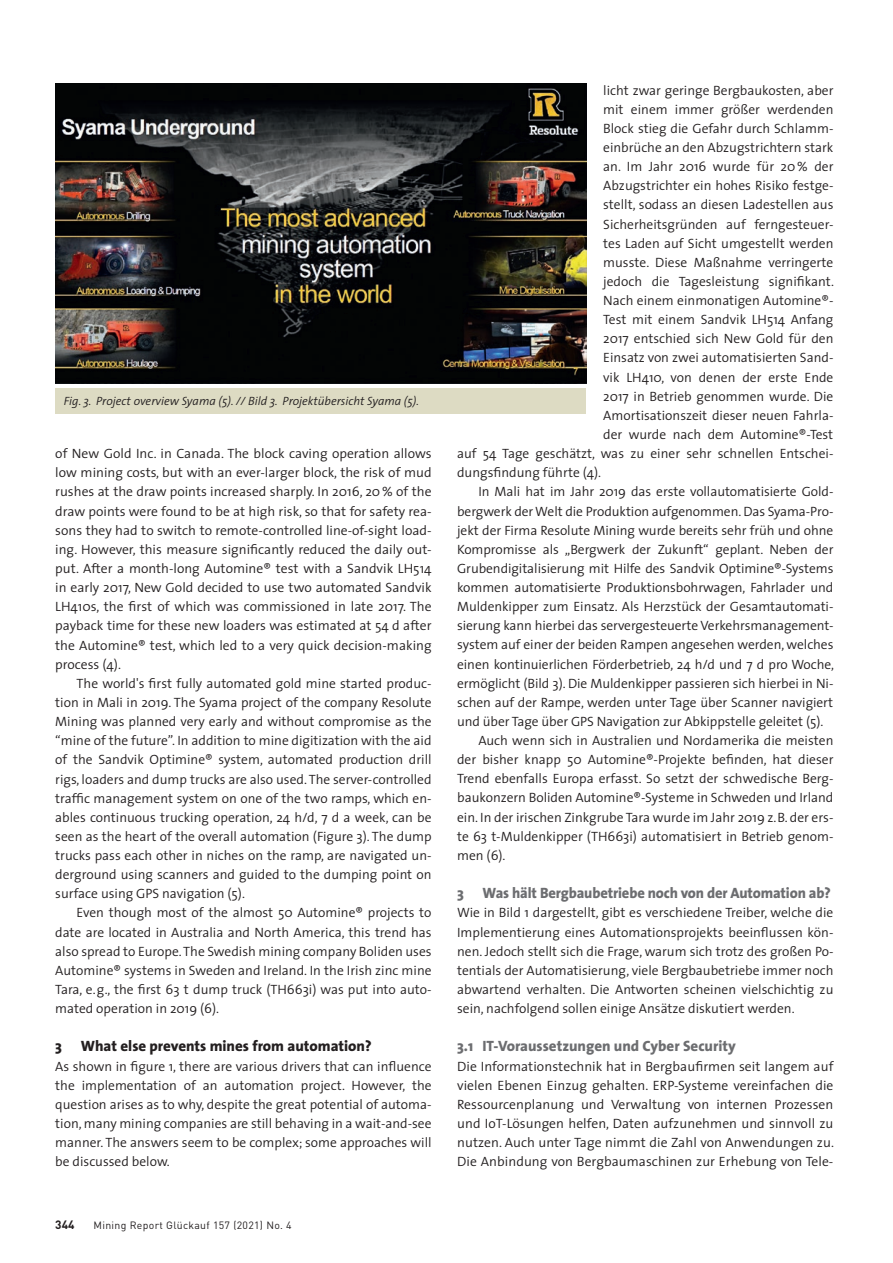
<style>
.page{position:relative;width:893px;height:1263px;background:#fff}
.page>*{position:absolute;margin:0;border:0;box-sizing:border-box;transform-origin:0 0}
.t1{font:800 15px "The Sans";letter-spacing:-.01em;color:#6c6d70}
.t2{font:800 15px "The Sans";color:#231f20}
.t3{font:300 13.5px/19.2px "The Sans";color:#231f20;text-align:justify}
.t4{font:italic 300 12px "The Sans";color:#231f20}
.t5{font:700 12px "DIN";color:#231f20}
.t6{font:10.5px "DIN";letter-spacing:.03em;color:#231f20}
</style>
<div class="page">
<img style="left:55px;top:84px;width:531px;height:300px">
<div style="left:55px;top:388px;width:531px;height:26px;background:#dddbc3"></div>
<p class="t4" style="left:64px;top:391px;width:357px">Fig. 3. Project overview Syama (5). // Bild 3. Projektübersicht Syama (5).</p>
<p class="t3" style="left:55px;top:444px;width:378px">of New Gold Inc. in Canada. The block caving operation allows low mining costs, but with an ever-larger block, the risk of mud rushes at the draw points increased sharply. In 2016, 20% of the draw points were found to be at high risk, so that for safety rea&shy;sons they had to switch to remote-controlled line-of-sight load&shy;ing. However, this measure significantly reduced the daily out&shy;put. After a month-long Automine® test with a Sandvik LH514 in early 2017, New Gold decided to use two automated Sandvik LH410s, the first of which was commissioned in late 2017. The payback time for these new loaders was estimated at 54 d after the Automine® test, which led to a very quick decision-making process (4).</p>
<p class="t3" style="left:55px;top:673px;width:378px;text-indent:21px">The world's first fully automated gold mine started produc&shy;tion in Mali in 2019. The Syama project of the company Resolute Mining was planned very early and without compromise as the “mine of the future”. In addition to mine digitization with the aid of the Sandvik Optimine® system, automated production drill rigs, loaders and dump trucks are also used. The server-controlled traffic management system on one of the two ramps, which en&shy;ables continuous trucking operation, 24 h/d, 7 d a week, can be seen as the heart of the overall automation (Figure 3). The dump trucks pass each other in niches on the ramp, are navigated un&shy;derground using scanners and guided to the dumping point on surface using GPS navigation (5).</p>
<p class="t3" style="left:55px;top:903px;width:378px;text-indent:21px">Even though most of the almost 50 Automine® projects to date are located in Australia and North America, this trend has also spread to Europe. The Swedish mining company Boliden uses Automine® systems in Sweden and Ireland. In the Irish zinc mine Tara, e.g., the first 63 t dump truck (TH663i) was put into auto&shy;mated operation in 2019 (6).</p>
<p class="t2" style="left:55px;top:1034px;width:318px">3 What else prevents mines from automation?</p>
<p class="t3" style="left:55px;top:1056px;width:378px">As shown in figure 1, there are various drivers that can influence the implementation of an automation project. However, the question arises as to why, despite the great potential of automa&shy;tion, many mining companies are still behaving in a wait-and-see manner. The answers seem to be complex; some approaches will be discussed below.</p>
<p class="t5" style="left:55px;top:1217px;width:21px">344</p>
<p class="t6" style="left:94px;top:1218px;width:200px">Mining Report Glückauf 157 (2021) No. 4</p>
<p class="t3" style="left:603px;top:80px;width:232px">licht zwar geringe Bergbaukosten, aber</p>
<p class="t3" style="left:603px;top:99px;width:232px">mit einem immer größer werdenden</p>
<p class="t3" style="left:603px;top:118px;width:232px">Block stieg die Gefahr durch Schlamm-</p>
<p class="t3" style="left:603px;top:137px;width:232px">einbrüche an den Abzugstrichtern stark</p>
<p class="t3" style="left:603px;top:157px;width:232px">an. Im Jahr 2016 wurde für 20% der</p>
<p class="t3" style="left:603px;top:176px;width:232px">Abzugstrichter ein hohes Risiko festge-</p>
<p class="t3" style="left:603px;top:195px;width:232px">stellt, sodass an diesen Ladestellen aus</p>
<p class="t3" style="left:603px;top:214px;width:232px">Sicherheitsgründen auf ferngesteuer-</p>
<p class="t3" style="left:603px;top:233px;width:232px">tes Laden auf Sicht umgestellt werden</p>
<p class="t3" style="left:603px;top:252px;width:232px">musste. Diese Maßnahme verringerte</p>
<p class="t3" style="left:603px;top:271px;width:232px">jedoch die Tagesleistung signifikant.</p>
<p class="t3" style="left:603px;top:290px;width:232px">Nach einem einmonatigen Automine®-</p>
<p class="t3" style="left:603px;top:310px;width:232px">Test mit einem Sandvik LH514 Anfang</p>
<p class="t3" style="left:603px;top:329px;width:232px">2017 entschied sich New Gold für den</p>
<p class="t3" style="left:603px;top:348px;width:232px">Einsatz von zwei automatisierten Sand-</p>
<p class="t3" style="left:603px;top:367px;width:232px">vik LH410, von denen der erste Ende</p>
<p class="t3" style="left:603px;top:386px;width:232px">2017 in Betrieb genommen wurde. Die</p>
<p class="t3" style="left:603px;top:405px;width:232px">Amortisationszeit dieser neuen Fahrla-</p>
<p class="t3" style="left:603px;top:424px;width:232px">der wurde nach dem Automine®-Test</p>
<p class="t3" style="left:457px;top:443px;width:378px">auf 54 Tage geschätzt, was zu einer sehr schnellen Entschei-</p>
<p class="t3" style="left:457px;top:463px;width:146px">dungsfindung führte (4).</p>
<p class="t3" style="left:478px;top:482px;width:357px">In Mali hat im Jahr 2019 das erste vollautomatisierte Gold-</p>
<p class="t3" style="left:457px;top:501px;width:378px">bergwerk der Welt die Produktion aufgenommen. Das Syama-Pro-</p>
<p class="t3" style="left:457px;top:520px;width:378px">jekt der Firma Resolute Mining wurde bereits sehr früh und ohne</p>
<p class="t3" style="left:457px;top:539px;width:378px">Kompromisse als „Bergwerk der Zukunft“ geplant. Neben der</p>
<p class="t3" style="left:457px;top:558px;width:378px">Grubendigitalisierung mit Hilfe des Sandvik Optimine®-Systems</p>
<p class="t3" style="left:457px;top:577px;width:378px">kommen automatisierte Produktionsbohrwagen, Fahrlader und</p>
<p class="t3" style="left:457px;top:597px;width:378px">Muldenkipper zum Einsatz. Als Herzstück der Gesamtautomati-</p>
<p class="t3" style="left:457px;top:616px;width:378px">sierung kann hierbei das servergesteuerte Verkehrsmanagement-</p>
<p class="t3" style="left:457px;top:635px;width:378px">system auf einer der beiden Rampen angesehen werden, welches</p>
<p class="t3" style="left:457px;top:654px;width:378px">einen kontinuierlichen Förderbetrieb, 24 h/d und 7 d pro Woche,</p>
<p class="t3" style="left:457px;top:673px;width:378px">ermöglicht (Bild 3). Die Muldenkipper passieren sich hierbei in Ni-</p>
<p class="t3" style="left:457px;top:692px;width:378px">schen auf der Rampe, werden unter Tage über Scanner navigiert</p>
<p class="t3" style="left:457px;top:711px;width:368px">und über Tage über GPS Navigation zur Abkippstelle geleitet (5).</p>
<p class="t3" style="left:478px;top:730px;width:357px">Auch wenn sich in Australien und Nordamerika die meisten</p>
<p class="t3" style="left:457px;top:750px;width:378px">der bisher knapp 50 Automine®-Projekte befinden, hat dieser</p>
<p class="t3" style="left:457px;top:769px;width:378px">Trend ebenfalls Europa erfasst. So setzt der schwedische Berg-</p>
<p class="t3" style="left:457px;top:788px;width:378px">baukonzern Boliden Automine®-Systeme in Schweden und Irland</p>
<p class="t3" style="left:457px;top:807px;width:378px">ein. In der irischen Zinkgrube Tara wurde im Jahr 2019 z.B. der ers-</p>
<p class="t3" style="left:457px;top:826px;width:378px">te 63 t-Muldenkipper (TH663i) automatisiert in Betrieb genom-</p>
<p class="t3" style="left:457px;top:845px;width:50px">men (6).</p>
<p class="t1" style="left:457px;top:881px;width:375px">3 Was hält Bergbaubetriebe noch von der Automation ab?</p>
<p class="t3" style="left:457px;top:903px;width:378px">Wie in Bild 1 dargestellt, gibt es verschiedene Treiber, welche die Implementierung eines Automationsprojekts beeinflussen kön&shy;nen. Jedoch stellt sich die Frage, warum sich trotz des großen Po&shy;tentials der Automatisierung, viele Bergbaubetriebe immer noch abwartend verhalten. Die Antworten scheinen vielschichtig zu sein, nachfolgend sollen einige Ansätze diskutiert werden.</p>
<p class="t1" style="left:457px;top:1034px;width:280px">3.1 IT-Voraussetzungen und Cyber Security</p>
<p class="t3" style="left:457px;top:1056px;width:378px">Die Informationstechnik hat in Bergbaufirmen seit langem auf vielen Ebenen Einzug gehalten. ERP-Systeme vereinfachen die Ressourcenplanung und Verwaltung von internen Prozessen und IoT-Lösungen helfen, Daten aufzunehmen und sinnvoll zu nutzen. Auch unter Tage nimmt die Zahl von Anwendungen zu.<br>Die Anbindung von Bergbaumaschinen zur Erhebung von Tele-</p>
</div>
